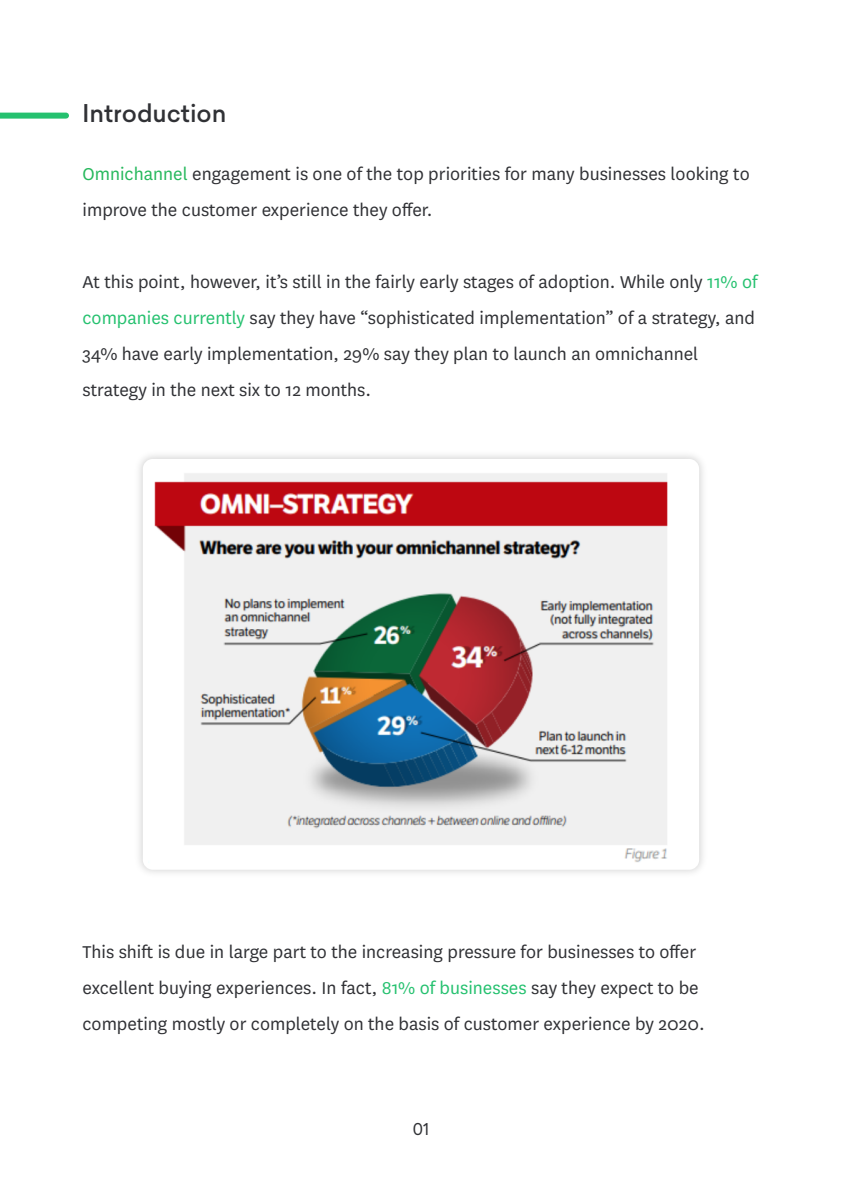
<style>
.page{position:relative;width:842px;height:1191px;background:#fff}
.page>*{position:absolute;margin:0;border:0;box-sizing:border-box;transform-origin:0 0}
.t1{font:500 24px "Sailec";color:#303135}
.t2{font:20px/36px "National";color:#303135}
.t3{font:16px "Sailec";color:#303135}
.s1{color:#26b85c}
.s2{color:#25c16f}
</style>
<div class="page">
<img style="left:143px;top:459px;width:556px;height:410px">
<div style="left:0;top:113px;width:66px;height:6px;background:#25c16f"></div>
<p class="t1" style="left:83px;top:96px;width:145px">Introduction</p>
<p class="t2" style="left:83px;top:155px;width:669px"><span class="s1">Omnichannel</span> engagement is one of the top priorities for many businesses looking to improve the customer experience they offer.</p>
<p class="t2" style="left:83px;top:263px;width:677px">At this point, however, it’s still in the fairly early stages of adoption. While only <span class="s2">11% of companies currently</span> say they have “sophisticated implementation” of a strategy, and 34% have early implementation, 29% say they plan to launch an omnichannel strategy in the next six to 12 months.</p>
<p class="t2" style="left:83px;top:933px;width:624px">This shift is due in large part to the increasing pressure for businesses to offer excellent buying experiences. In fact, <span class="s2">81% of businesses</span> say they expect to be competing mostly or completely on the basis of customer experience by 2020.</p>
<p class="t3" style="left:413px;top:1118px;width:18px">01</p>
</div>
